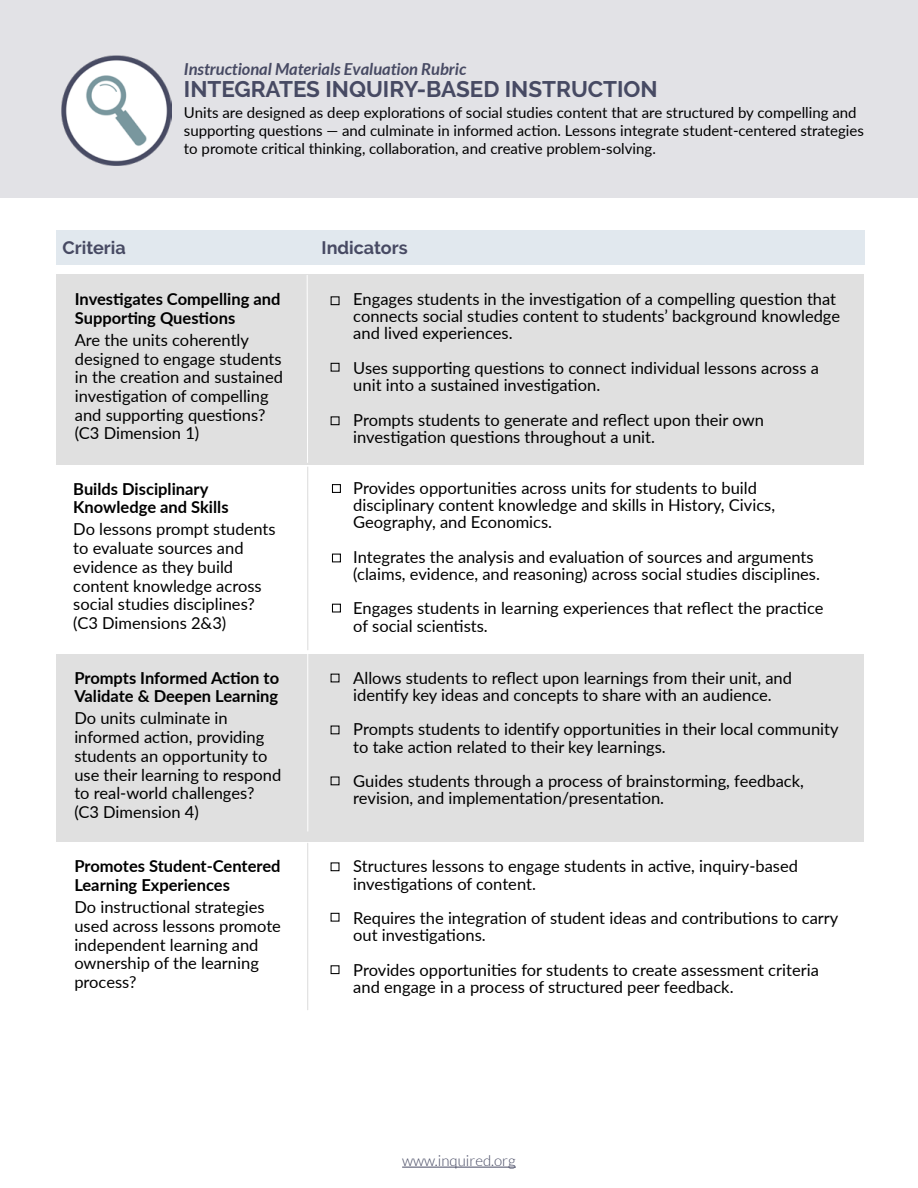
<style>
.page{position:relative;width:918px;height:1188px;background:#fff}
.page>*{position:absolute;margin:0;border:0;box-sizing:border-box;transform-origin:0 0}
.t1{font:700 22.5px "Raleway";color:#474a63}
.t2{font:700 18px "Raleway";color:#474a63}
.t3{font:16.5px/18.8px "Lato";color:#000}
.t4{font:700 16.5px/18.8px "Lato";color:#000}
.t5{font:italic 700 16.5px "Lato";color:#474a63}
.t6{font:15px/18px "Lato";color:#000}
.t7{font:300 15px "Lato";color:#474a63}
</style>
<div class="page">
<hr style="left:402px;top:1167px;width:114px;height:1px;background:#474a63">
<div style="left:0;top:0;width:918px;height:198px;background:#e2e2e6"></div>
<div style="left:56px;top:230px;width:809px;height:35px;background:#e1e8ee"></div>
<div style="left:56px;top:275px;width:808px;height:190px;background:#e0e0e0"></div>
<hr style="left:307px;top:275px;width:1px;height:188px;background:#fff">
<hr style="left:307px;top:467px;width:1px;height:183px;background:#000">
<div style="left:57px;top:654px;width:807px;height:187px;background:#e0e0e0"></div>
<hr style="left:307px;top:653px;width:1px;height:179px;background:#fff">
<hr style="left:307px;top:843px;width:1px;height:167px;background:#000">
<div style="left:331px;top:296px;width:9px;height:9px;border:1px solid #000"></div>
<div style="left:331px;top:363px;width:9px;height:9px;border:1px solid #000"></div>
<div style="left:331px;top:416px;width:9px;height:9px;border:1px solid #000"></div>
<div style="left:332px;top:484px;width:9px;height:9px;border:1px solid #000"></div>
<div style="left:332px;top:554px;width:9px;height:8px;border:1px solid #000"></div>
<div style="left:332px;top:604px;width:9px;height:9px;border:1px solid #000"></div>
<div style="left:331px;top:862px;width:9px;height:9px;border:1px solid #000"></div>
<div style="left:331px;top:913px;width:9px;height:9px;border:1px solid #000"></div>
<div style="left:331px;top:965px;width:9px;height:9px;border:1px solid #000"></div>
<img style="left:61px;top:55px;width:110px;height:110px">
<p class="t5" style="left:184px;top:59px;width:284px">Instructional Materials Evaluation Rubric</p>
<h1 class="t1" style="left:184px;top:76px;width:475px">INTEGRATES INQUIRY-BASED INSTRUCTION</h1>
<p class="t6" style="left:184px;top:103px;width:682px">Units are designed as deep explorations of social studies content that are structured by compelling and supporting questions — and culminate in informed action. Lessons integrate student-centered strategies to promote critical thinking, collaboration, and creative problem-solving.</p>
<p class="t2" style="left:62px;top:237px;width:65px">Criteria</p>
<p class="t2" style="left:322px;top:237px;width:88px">Indicators</p>
<p class="t4" style="left:75px;top:289px;width:207px">Investigates Compelling and<br>Supporting Questions</p>
<p class="t3" style="left:75px;top:330px;width:210px">Are the units coherently designed to engage students in the creation and sustained investigation of compelling and supporting questions? (C3 Dimension 1)</p>
<p class="t4" style="left:73px;top:478px;width:157px">Builds Disciplinary<br>Knowledge and Skills</p>
<p class="t3" style="left:73px;top:519px;width:204px">Do lessons prompt students to evaluate sources and evidence as they build content knowledge across social studies disciplines? (C3 Dimensions 2&amp;3)</p>
<p class="t4" style="left:74px;top:668px;width:206px">Prompts Informed Action to<br>Validate &amp; Deepen Learning</p>
<p class="t3" style="left:74px;top:708px;width:208px">Do units culminate in informed action, providing students an opportunity to use their learning to respond to real-world challenges? (C3 Dimension 4)</p>
<p class="t4" style="left:74px;top:856px;width:208px">Promotes Student-Centered<br>Learning Experiences</p>
<p class="t3" style="left:74px;top:897px;width:208px">Do instructional strategies used across lessons promote independent learning and ownership of the learning process?</p>
<p class="t3" style="left:353px;top:290px;width:488px;line-height:17.2px">Engages students in the investigation of a compelling question that connects social studies content to students’ background knowledge and lived experiences.</p>
<p class="t3" style="left:353px;top:358px;width:467px;line-height:17.2px">Uses supporting questions to connect individual lessons across a unit into a sustained investigation.</p>
<p class="t3" style="left:353px;top:410px;width:412px;line-height:17.2px">Prompts students to generate and reflect upon their own investigation questions throughout a unit.</p>
<p class="t3" style="left:353px;top:478px;width:423px;line-height:17.2px">Provides opportunities across units for students to build disciplinary content knowledge and skills in History, Civics,<br>Geography, and Economics.</p>
<p class="t3" style="left:353px;top:547px;width:468px;line-height:17.2px">Integrates the analysis and evaluation of sources and arguments (claims, evidence, and reasoning) across social studies disciplines.</p>
<p class="t3" style="left:353px;top:599px;width:472px;line-height:17.2px">Engages students in learning experiences that reflect the practice of social scientists.</p>
<p class="t3" style="left:353px;top:668px;width:440px;line-height:17.2px">Allows students to reflect upon learnings from their unit, and identify key ideas and concepts to share with an audience.</p>
<p class="t3" style="left:353px;top:720px;width:487px;line-height:17.2px">Prompts students to identify opportunities in their local community to take action related to their key learnings.</p>
<p class="t3" style="left:353px;top:772px;width:452px;line-height:17.2px">Guides students through a process of brainstorming, feedback, revision, and implementation/presentation.</p>
<p class="t3" style="left:353px;top:857px;width:446px;line-height:17.2px">Structures lessons to engage students in active, inquiry-based investigations of content.</p>
<p class="t3" style="left:353px;top:909px;width:487px;line-height:17.2px">Requires the integration of student ideas and contributions to carry out investigations.</p>
<p class="t3" style="left:353px;top:960px;width:467px;line-height:17.2px">Provides opportunities for students to create assessment criteria and engage in a process of structured peer feedback.</p>
<p class="t7" style="left:402px;top:1152px;width:115px">www.inquired.org</p>
</div>
